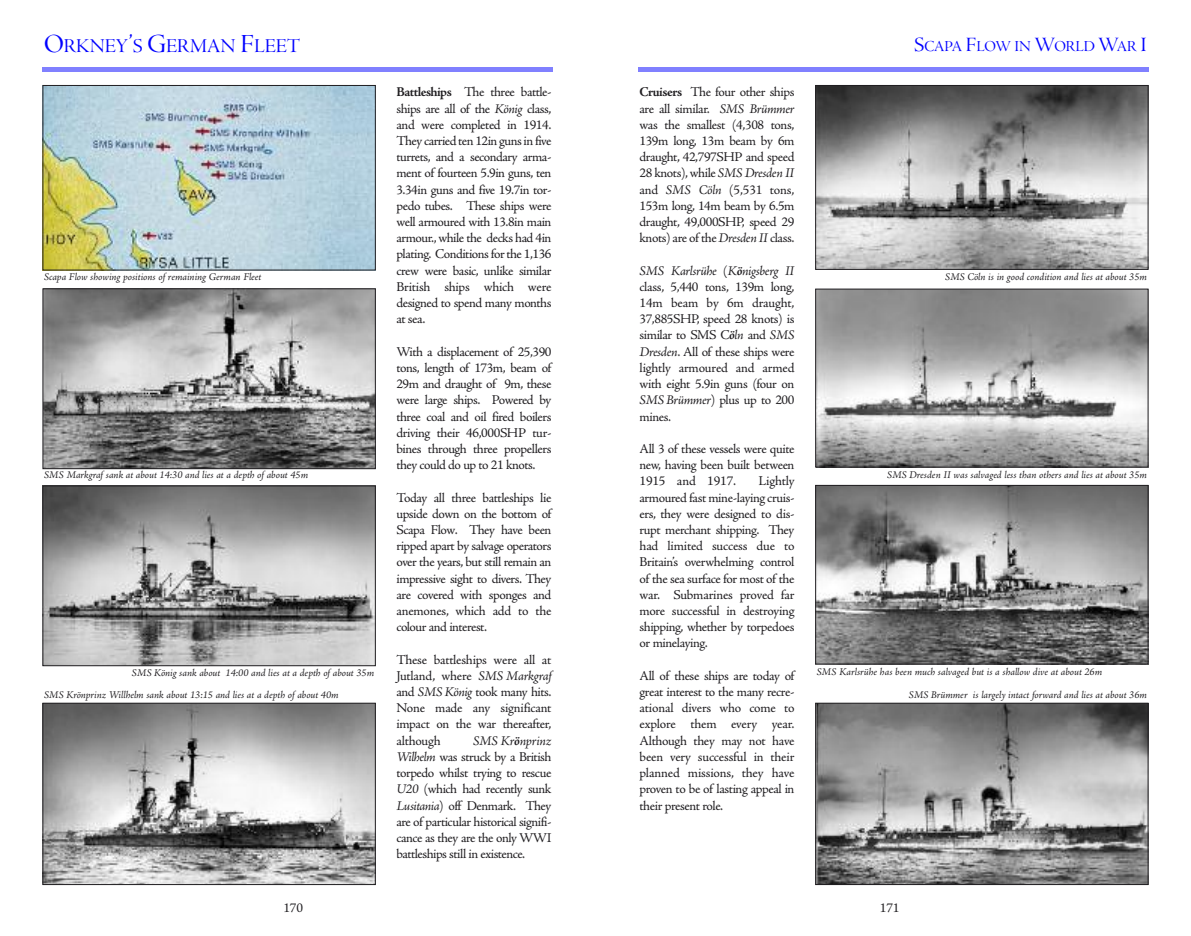
<style>
.page{position:relative;width:1191px;height:936px;background:#fff}
.page>*{position:absolute;margin:0;border:0;box-sizing:border-box;transform-origin:0 0}
.t1{font:20.25px "Adobe Jenson Pro Disp";color:#00f}
.t2{font:15.75px "Adobe Jenson Pro Disp";letter-spacing:-.005em;color:#00f}
.t3{font:13.5px/16.2px "Adobe Jenson Pro";letter-spacing:-.03em;color:#201e21;text-align:justify}
.t4{font:italic 10.5px/22.4px "Adobe Jenson Pro";letter-spacing:-.005em;color:#201e21}
.s1{font-size:27px}
.s2{font-size:21px}
.s3{font-weight:700}
.s4{font-style:italic}
.s5{font-weight:700;font-style:italic}
</style>
<div class="page">
<hr style="left:638px;top:68px;width:510px;height:4px;background:#8080ff">
<img style="left:817px;top:704px;width:329px;height:178px">
<div style="left:815px;top:702px;width:333px;height:182px;border:1px solid #201e21"></div>
<img style="left:817px;top:487px;width:329px;height:175px">
<div style="left:815px;top:485px;width:333px;height:179px;border:1px solid #201e21"></div>
<img style="left:817px;top:291px;width:329px;height:174px">
<div style="left:815px;top:289px;width:333px;height:178px;border:1px solid #201e21"></div>
<img style="left:817px;top:87px;width:329px;height:181px">
<div style="left:815px;top:85px;width:333px;height:185px;border:1px solid #201e21"></div>
<hr style="left:43px;top:68px;width:510px;height:4px;background:#8080ff">
<img style="left:45px;top:87px;width:329px;height:181px">
<div style="left:43px;top:85px;width:333px;height:185px;border:1px solid #201e21"></div>
<img style="left:45px;top:290px;width:329px;height:177px">
<div style="left:43px;top:288px;width:333px;height:181px;border:1px solid #201e21"></div>
<img style="left:45px;top:487px;width:329px;height:177px">
<div style="left:43px;top:485px;width:333px;height:181px;border:1px solid #201e21"></div>
<img style="left:45px;top:704px;width:329px;height:178px">
<div style="left:43px;top:702px;width:333px;height:182px;border:1px solid #201e21"></div>
<h1 class="t1" style="left:44px;top:39px;width:258px"><span class="s1">O</span>RKNEY<span class="s1">’</span>S <span class="s1">G</span>ERMAN <span class="s1">F</span>LEET</h1>
<p class="t2" style="left:914px;top:40px;width:234px"><span class="s2">S</span>CAPA <span class="s2">F</span>LOW IN <span class="s2">W</span>ORLD <span class="s2">W</span>AR <span class="s2">I</span></p>
<p class="t4" style="left:44px;top:266px;width:219px">Scapa Flow showing positions of remaining German Fleet</p>
<p class="t4" style="left:44px;top:464px;width:266px">SMS Markgraf sank at about 14:30 and lies at a depth of about 45m</p>
<p class="t4" style="left:44px;top:662px;width:332px;text-indent:88px">SMS König sank about 14:00 and lies at a depth of about 35m<br>SMS Krönprinz Willhelm sank about 13:15 and lies at a depth of about 40m</p>
<p class="t3" style="left:396px;top:85px;width:156px"><span class="s3">Battleships</span> The three battle&shy;ships are all of the <span class="s4">König</span> class, and were completed in 1914.<br>They carried ten 12in guns in five turrets, and a secondary arma&shy;ment of fourteen 5.9in guns, ten 3.34in guns and five 19.7in tor&shy;pedo tubes. These ships were well armoured with 13.8in main armour., while the decks had 4in plating. Conditions for the 1,136 crew were basic, unlike similar British ships which were designed to spend many months at sea.</p>
<p class="t3" style="left:396px;top:345px;width:156px">With a displacement of 25,390 tons, length of 173m, beam of 29m and draught of 9m, these were large ships. Powered by three coal and oil fired boilers driving their 46,000SHP tur&shy;bines through three propellers they could do up to 21 knots.</p>
<p class="t3" style="left:396px;top:490px;width:156px">Today all three battleships lie upside down on the bottom of Scapa Flow. They have been ripped apart by salvage operators over the years, but still remain an impressive sight to divers. They are covered with sponges and anemones, which add to the colour and interest.</p>
<p class="t3" style="left:396px;top:652px;width:157px">These battleships were all at Jutland, where <span class="s4">SMS Markgraf </span>and <span class="s4">SMS König</span> took many hits.<br>None made any significant impact on the war thereafter, although</p>
<p class="t3" style="left:396px;top:733px;width:156px;text-indent:76px"><span class="s4">SMS Kr</span><span class="s5">ö</span><span class="s4">nprinz Wilhelm</span> was struck by a British torpedo whilst trying to rescue <span class="s4">U20</span> (which had recently sunk <span class="s4">Lusitania</span>) off Denmark. They are of particular historical signifi&shy;cance as they are the only WWI battleships still in existence.</p>
<p class="t3" style="left:639px;top:85px;width:156px"><span class="s3">Cruisers</span> The four other ships are all similar. <span class="s4">SMS Brümmer </span>was the smallest (4,308 tons, 139m long, 13m beam by 6m draught, 42,797SHP and speed 28 knots),while <span class="s4">SMS Dresden II </span>and <span class="s4">SMS Cöln</span> (5,531 tons, 153m long, 14m beam by 6.5m draught, 49,000SHP, speed 29 knots) are of the <span class="s4">Dresden II</span> class.</p>
<p class="t3" style="left:639px;top:264px;width:156px"><span class="s4">SMS Karlsrühe</span> (<span class="s4">K</span><span class="s5">ö</span><span class="s4">nigsberg II </span>class, 5,440 tons, 139m long, 14m beam by 6m draught, 37,885SHP, speed 28 knots) is similar to SMS C<span class="s5">ö</span><span class="s4">ln</span> and <span class="s4">SMS Dresden</span>. All of these ships were lightly armoured and armed with eight 5.9in guns (four on <span class="s4">SMS Brümmer</span>) plus up to 200 mines.</p>
<p class="t3" style="left:639px;top:442px;width:156px">All 3 of these vessels were quite new, having been built between 1915 and 1917.</p>
<p class="t3" style="left:639px;top:474px;width:156px;text-indent:119px">Lightly armoured fast mine-laying cruis&shy;ers, they were designed to dis&shy;rupt merchant shipping. They had limited success due to Britain’s overwhelming control of the sea surface for most of the war. Submarines proved far more successful in destroying shipping, whether by torpedoes or minelaying.</p>
<p class="t3" style="left:639px;top:669px;width:156px">All of these ships are today of great interest to the many recre&shy;ational divers who come to explore them every year.<br>Although they may not have been very successful in their planned missions, they have proven to be of lasting appeal in their present role.</p>
<p class="t4" style="left:945px;top:266px;width:203px">SMS Cöln is in good condition and lies at about 35m</p>
<p class="t4" style="left:887px;top:465px;width:261px">SMS Dresden II was salvaged less than others and lies at about 35m</p>
<p class="t4" style="left:816px;top:661px;width:287px">SMS Karlsrühe has been much salvaged but is a shallow dive at about 26m</p>
<p class="t4" style="left:909px;top:685px;width:239px">SMS Brümmer is largely intact forward and lies at about 36m</p>
<p class="t3" style="left:283px;top:900px;width:21px">170</p>
<p class="t3" style="left:879px;top:900px;width:21px">171</p>
</div>
